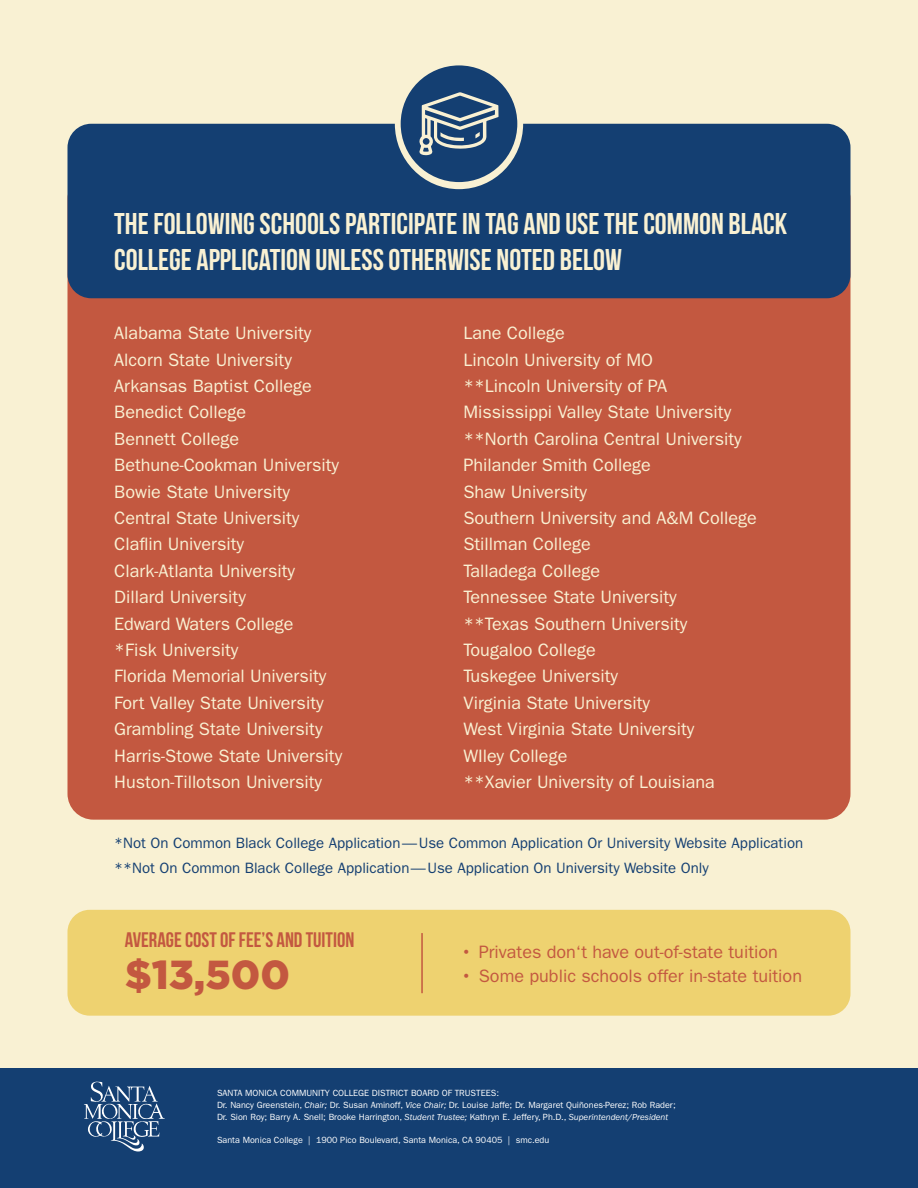
<style>
.page{position:relative;width:918px;height:1188px;background:#f9f1d3}
.page>*{position:absolute;margin:0;border:0;box-sizing:border-box;transform-origin:0 0}
.Body{font:900 40.5px "Gotham";color:#c35840}
.Body-2{font:700 30px/36px "Bebas Neue";color:#f9f1d3}
.Body-3{font:700 21px "Bebas Neue";color:#c35840}
.Body-4{font:18px "ITC Franklin Gothic Std";color:#f9f1d3}
.Body-5{font:18px "ITC Franklin Gothic Std";color:#c35840}
.Body-6{font:15px "ITC Franklin Gothic Std";color:#143f72}
.Body-7{font:9px/12px "ITC Franklin Gothic Std";color:#fff}
.s1{font-size:24px}
.s2{font-style:italic}
</style>
<div class="page">
<div style="left:67px;top:173px;width:783px;height:647px;background:#c35840;border-radius:26px"></div>
<div style="left:67px;top:910px;width:783px;height:106px;background:#eed270;border-radius:22px"></div>
<div style="left:68px;top:124px;width:783px;height:174px;background:#143f72;border-radius:24px"></div>
<hr style="left:421px;top:933px;width:2px;height:60px;background:#c35840">
<div style="left:395px;top:58px;width:128px;height:131px;background:#f9f1d3;border-radius:50%"></div>
<div style="left:401px;top:65px;width:116px;height:117px;background:#143f72;border-radius:50%"></div>
<svg style="left:419px;top:92px;width:80px;height:63px"></svg>
<div style="left:0;top:1068px;width:918px;height:120px;background:#143f72"></div>
<svg style="left:84px;top:1081px;width:81px;height:71px"></svg>
<p class="Body-2" style="left:114px;top:205px;width:674px">THE FOLLOWING SCHOOLS PARTICIPATE IN TAG AND USE THE COMMON BLACK<br>COLLEGE APPLICATION UNLESS OTHERWISE NOTED BELOW</p>
<p class="Body-4" style="left:114px;top:323px;width:199px">Alabama State University</p>
<p class="Body-4" style="left:114px;top:349px;width:179px">Alcorn State University</p>
<p class="Body-4" style="left:114px;top:376px;width:199px">Arkansas Baptist College</p>
<p class="Body-4" style="left:114px;top:402px;width:134px">Benedict College</p>
<p class="Body-4" style="left:114px;top:428px;width:126px">Bennett College</p>
<p class="Body-4" style="left:114px;top:455px;width:226px">Bethune-Cookman University</p>
<p class="Body-4" style="left:114px;top:481px;width:177px">Bowie State University</p>
<p class="Body-4" style="left:114px;top:508px;width:187px">Central State University</p>
<p class="Body-4" style="left:114px;top:534px;width:131px">Claflin University</p>
<p class="Body-4" style="left:114px;top:560px;width:182px">Clark-Atlanta University</p>
<p class="Body-4" style="left:114px;top:587px;width:133px">Dillard University</p>
<p class="Body-4" style="left:114px;top:613px;width:181px">Edward Waters College</p>
<p class="Body-4" style="left:114px;top:640px;width:126px">*Fisk University</p>
<p class="Body-4" style="left:114px;top:666px;width:214px">Florida Memorial University</p>
<p class="Body-4" style="left:114px;top:692px;width:211px">Fort Valley State University</p>
<p class="Body-4" style="left:114px;top:719px;width:210px">Grambling State University</p>
<p class="Body-4" style="left:114px;top:745px;width:230px">Harris-Stowe State University</p>
<p class="Body-4" style="left:114px;top:772px;width:209px">Huston-Tillotson University</p>
<p class="Body-4" style="left:463px;top:323px;width:103px">Lane College</p>
<p class="Body-4" style="left:463px;top:349px;width:191px">Lincoln University of MO</p>
<p class="Body-4" style="left:463px;top:376px;width:205px">**Lincoln University of PA</p>
<p class="Body-4" style="left:463px;top:402px;width:269px">Mississippi Valley State University</p>
<p class="Body-4" style="left:463px;top:428px;width:280px">**North Carolina Central University</p>
<p class="Body-4" style="left:463px;top:455px;width:189px">Philander Smith College</p>
<p class="Body-4" style="left:463px;top:481px;width:125px">Shaw University</p>
<p class="Body-4" style="left:463px;top:508px;width:295px">Southern University and A&amp;M College</p>
<p class="Body-4" style="left:463px;top:534px;width:129px">Stillman College</p>
<p class="Body-4" style="left:463px;top:560px;width:138px">Talladega College</p>
<p class="Body-4" style="left:463px;top:587px;width:215px">Tennessee State University</p>
<p class="Body-4" style="left:463px;top:613px;width:226px">**Texas Southern University</p>
<p class="Body-4" style="left:463px;top:640px;width:134px">Tougaloo College</p>
<p class="Body-4" style="left:463px;top:666px;width:156px">Tuskegee University</p>
<p class="Body-4" style="left:463px;top:692px;width:188px">Virginia State University</p>
<p class="Body-4" style="left:463px;top:719px;width:233px">West Virginia State University</p>
<p class="Body-4" style="left:463px;top:745px;width:106px">WIley College</p>
<p class="Body-4" style="left:463px;top:772px;width:253px">**Xavier University of Louisiana</p>
<p class="Body-6" style="left:114px;top:835px;width:691px">*Not On Common Black College Application—Use Common Application Or University Website Application</p>
<p class="Body-6" style="left:114px;top:860px;width:596px">**Not On Common Black College Application—Use Application On University Website Only</p>
<p class="Body-3" style="left:125px;top:929px;width:231px">AVERAGE COST OF FEE’S AND TUITION</p>
<p class="Body" style="left:125px;top:946px;width:167px">$13,500</p>
<p class="Body-5" style="left:459px;top:942px;width:320px"><span class="s1">•</span> Privates don‘t have out-of-state tuition</p>
<p class="Body-5" style="left:459px;top:966px;width:345px"><span class="s1">•</span> Some public schools offer in-state tuition</p>
<p class="Body-7" style="left:217px;top:1087px;width:284px">SANTA MONICA COMMUNITY COLLEGE DISTRICT BOARD OF TRUSTEES:</p>
<p class="Body-7" style="left:217px;top:1099px;width:460px">Dr. Nancy Greenstein, <span class="s2">Chair;</span> Dr. Susan Aminoff, <span class="s2">Vice Chair;</span> Dr. Louise Jaffe; Dr. Margaret Quiñones-Perez; Rob Rader;<br>Dr. Sion Roy; Barry A. Snell; Brooke Harrington, <span class="s2">Student Trustee;</span> Kathryn E. Jeffery, Ph.D., <span class="s2">Superintendent/President</span></p>
<p class="Body-7" style="left:217px;top:1134px;width:334px">Santa Monica College | 1900 Pico Boulevard, Santa Monica, CA 90405 | smc.edu</p>
</div>
